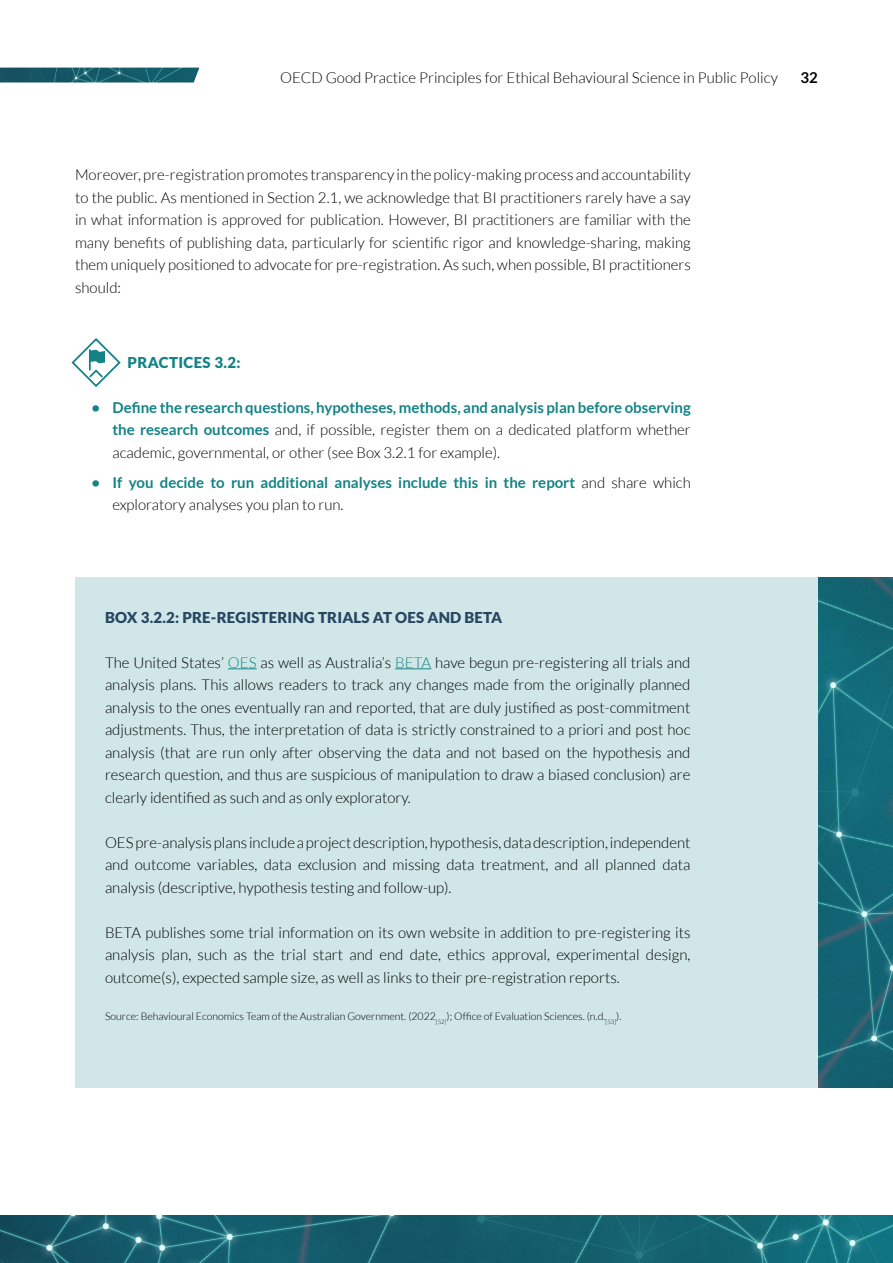
<style>
.page{position:relative;width:893px;height:1263px;background:#fff}
.page>*{position:absolute;margin:0;border:0;box-sizing:border-box;transform-origin:0 0}
.t1{font:300 15px/22.5px "Lato";color:#000;text-align:justify}
.t2{font:700 15px/22.5px "Lato";color:#148386}
.t3{font:900 15px "Lato";letter-spacing:.01em;color:#264663}
.t4{font:900 15px "Lato";letter-spacing:.025em;color:#148386}
.t5{font:700 15px "Lato";color:#000}
.t6{font:300 10.5px "Lato";color:#000}
.s1{font-weight:700;color:#148386}
.s2{font-weight:300;color:#000}
.s3{color:#148386}
</style>
<div class="page">
<img style="left:0;top:1215px;width:893px;height:48px">
<img style="left:818px;top:578px;width:75px;height:510px">
<div style="left:75px;top:578px;width:743px;height:510px;background:#d0e6e7"></div>
<svg style="left:228px;top:668px;width:29px;height:1px"></svg>
<hr style="left:395px;top:668px;width:36px;height:1px;background:#148386">
<img style="left:0;top:68px;width:199px;height:14px">
<svg style="left:71px;top:338px;width:50px;height:49px"></svg>
<p class="t1" style="left:280px;top:66px;width:499px">OECD Good Practice Principles for Ethical Behavioural Science in Public Policy</p>
<p class="t5" style="left:801px;top:68px;width:19px">32</p>
<p class="t1" style="left:75px;top:163px;width:617px">Moreover, pre-registration promotes transparency in the policy-making process and accountability to the public. As mentioned in Section 2.1, we acknowledge that BI practitioners rarely have a say in what information is approved for publication. However, BI practitioners are familiar with the many benefits of publishing data, particularly for scientific rigor and knowledge-sharing, making them uniquely positioned to advocate for pre-registration. As such, when possible, BI practitioners should:</p>
<p class="t4" style="left:128px;top:353px;width:115px">PRACTICES 3.2:</p>
<p class="t1" style="left:112px;top:396px;width:580px;text-indent:-21px"><span class="s1">• Define the research questions, hypotheses, methods, and analysis plan before observing the research outcomes</span> and, if possible, register them on a dedicated platform whether academic, governmental, or other (see Box 3.2.1 for example).</p>
<p class="t2" style="left:112px;top:471px;width:580px;text-indent:-21px">• If you decide to run additional analyses include this in the report <span class="s2">and share which exploratory analyses you plan to run.</span></p>
<p class="t3" style="left:105px;top:608px;width:399px">BOX 3.2.2: PRE-REGISTERING TRIALS AT OES AND BETA</p>
<p class="t1" style="left:105px;top:651px;width:587px">The United States’ <span class="s3">OES</span> as well as Australia’s <span class="s3">BETA</span> have begun pre-registering all trials and analysis plans. This allows readers to track any changes made from the originally planned analysis to the ones eventually ran and reported, that are duly justified as post-commitment adjustments. Thus, the interpretation of data is strictly constrained to a priori and post hoc analysis (that are run only after observing the data and not based on the hypothesis and research question, and thus are suspicious of manipulation to draw a biased conclusion) are clearly identified as such and as only exploratory.</p>
<p class="t1" style="left:105px;top:831px;width:587px">OES pre-analysis plans include a project description, hypothesis, data description, independent and outcome variables, data exclusion and missing data treatment, and all planned data analysis (descriptive, hypothesis testing and follow-up).</p>
<p class="t1" style="left:105px;top:921px;width:587px">BETA publishes some trial information on its own website in addition to pre-registering its analysis plan, such as the trial start and end date, ethics approval, experimental design, outcome(s), expected sample size, as well as links to their pre-registration reports.</p>
<p class="t6" style="left:105px;top:1011px;width:518px">Source: Behavioural Economics Team of the Australian Government. (2022<sub>[52]</sub>); Office of Evaluation Sciences. (n.d.<sub>[53]</sub>).</p>
</div>
